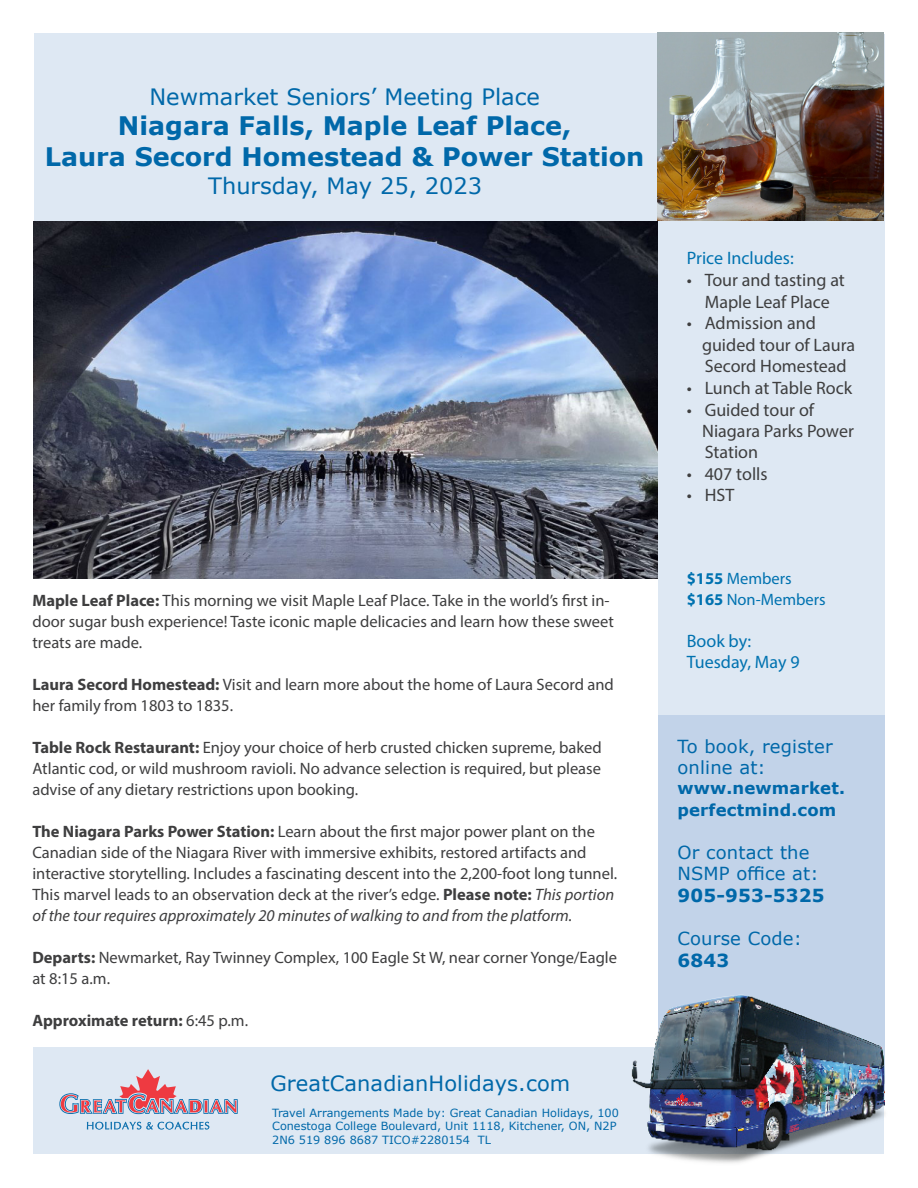
<style>
.page{position:relative;width:918px;height:1188px;background:#fff}
.page>*{position:absolute;margin:0;border:0;box-sizing:border-box;transform-origin:0 0}
.t1{font:700 25.5px "Verdana";color:#0068a9}
.t2{font:22.5px "Verdana";color:#0068a9}
.t3{font:21px "Verdana";letter-spacing:.005em;color:#0068a9}
.t4{font:18px/21.6px "Myriad Pro";color:#3e3e3f}
.t5{font:18px/21.6px "Verdana";letter-spacing:.01em;color:#0068a9}
.t6{font:18px "Myriad Pro";color:#0072b0}
.t7{font:700 18px "Verdana";color:#0068a9}
.t8{font:16.5px/21px "Myriad Pro";color:#3e3e3f}
.t9{font:700 16.5px/21.6px "Verdana";letter-spacing:.01em;color:#0068a9}
.t10{font:16.5px "Myriad Pro";color:#0072b0}
.t11{font:700 16.5px "Myriad Pro";color:#3e3e3f}
.t12{font:11.25px/13.5px "Verdana";color:#0068a9}
.s1{font-weight:700}
.s2{font-style:italic}
.s3{font-weight:400}
</style>
<div class="page">
<div style="left:658px;top:34px;width:227px;height:1068px;background:#dee8f3"></div>
<div style="left:34px;top:34px;width:849px;height:188px;background:#dee8f3"></div>
<div style="left:33px;top:1048px;width:850px;height:106px;background:#dee8f3"></div>
<svg style="left:87px;top:1122px;width:122px;height:8px"></svg>
<svg style="left:59px;top:1069px;width:179px;height:45px"></svg>
<div style="left:658px;top:715px;width:227px;height:368px;background:#c2d3e9"></div>
<img style="left:624px;top:995px;width:261px;height:168px">
<img style="left:658px;top:32px;width:225px;height:189px">
<img style="left:33px;top:222px;width:625px;height:357px">
<p class="t2" style="left:149px;top:81px;width:392px">Newmarket Seniors’ Meeting Place</p>
<p class="t1" style="left:118px;top:108px;width:455px">Niagara Falls, Maple Leaf Place,</p>
<p class="t1" style="left:45px;top:139px;width:601px">Laura Secord Homestead &amp; Power Station</p>
<p class="t2" style="left:208px;top:170px;width:275px">Thursday, May 25, 2023</p>
<p class="t8" style="left:32px;top:590px;width:583px"><span class="s1">Maple Leaf Place:</span> This morning we visit Maple Leaf Place. Take in the world’s first in&shy;door sugar bush experience! Taste iconic maple delicacies and learn how these sweet treats are made.</p>
<p class="t8" style="left:32px;top:674px;width:583px"><span class="s1">Laura Secord Homestead:</span> Visit and learn more about the home of Laura Secord and her family from 1803 to 1835.</p>
<p class="t8" style="left:32px;top:737px;width:571px;text-align:justify"><span class="s1">Table Rock Restaurant:</span> Enjoy your choice of herb crusted chicken supreme, baked Atlantic cod, or wild mushroom ravioli. No advance selection is required, but please advise of any dietary restrictions upon booking.</p>
<p class="t8" style="left:32px;top:821px;width:586px"><span class="s1">The Niagara Parks Power Station:</span> Learn about the first major power plant on the Canadian side of the Niagara River with immersive exhibits, restored artifacts and interactive storytelling. Includes a fascinating descent into the 2,200-foot long tunnel.<br>This marvel leads to an observation deck at the river’s edge. <span class="s1">Please note:</span> <span class="s2">This portion of the tour requires approximately 20 minutes of walking to and from the platform.</span></p>
<p class="t8" style="left:32px;top:947px;width:586px"><span class="s1">Departs:</span> Newmarket, Ray Twinney Complex, 100 Eagle St W, near corner Yonge/Eagle at 8:15 a.m.</p>
<p class="t11" style="left:32px;top:1010px;width:217px">Approximate return: <span class="s3">6:45 p.m.</span></p>
<p class="t3" style="left:271px;top:1069px;width:301px">GreatCanadianHolidays.com</p>
<p class="t12" style="left:272px;top:1106px;width:348px">Travel Arrangements Made by: Great Canadian Holidays, 100<br>Conestoga College Boulevard, Unit 1118, Kitchener, ON, N2P<br>2N6 519 896 8687 TICO#2280154 TL</p>
<p class="t6" style="left:687px;top:247px;width:108px">Price Includes:</p>
<p class="t4" style="left:687px;top:269px;width:160px;text-align:center">• Tour and tasting at<br>Maple Leaf Place</p>
<p class="t4" style="left:702px;top:312px;width:155px;text-indent:-15px">• Admission and guided tour of Laura<br>Secord Homestead</p>
<p class="t4" style="left:687px;top:377px;width:167px">• Lunch at Table Rock</p>
<p class="t4" style="left:702px;top:399px;width:153px;text-indent:-15px">• Guided tour of<br>Niagara Parks Power<br>Station</p>
<p class="t4" style="left:687px;top:463px;width:82px">• 407 tolls</p>
<p class="t4" style="left:687px;top:484px;width:49px">• HST</p>
<p class="t10" style="left:687px;top:568px;width:106px"><span class="s1">$155</span> Members</p>
<p class="t10" style="left:687px;top:589px;width:141px"><span class="s1">$165</span> Non-Members</p>
<p class="t6" style="left:687px;top:629px;width:66px">Book by:</p>
<p class="t6" style="left:687px;top:650px;width:114px">Tuesday, May 9</p>
<p class="t5" style="left:677px;top:735px;width:157px">To book, register online at:</p>
<p class="t9" style="left:677px;top:777px;width:169px">www.newmarket. perfectmind.com</p>
<p class="t5" style="left:677px;top:841px;width:149px">Or contact the<br>NSMP office at:<br><span class="s1">905-953-5325</span></p>
<p class="t5" style="left:677px;top:928px;width:126px">Course Code:</p>
<p class="t7" style="left:677px;top:948px;width:53px">6843</p>
</div>
